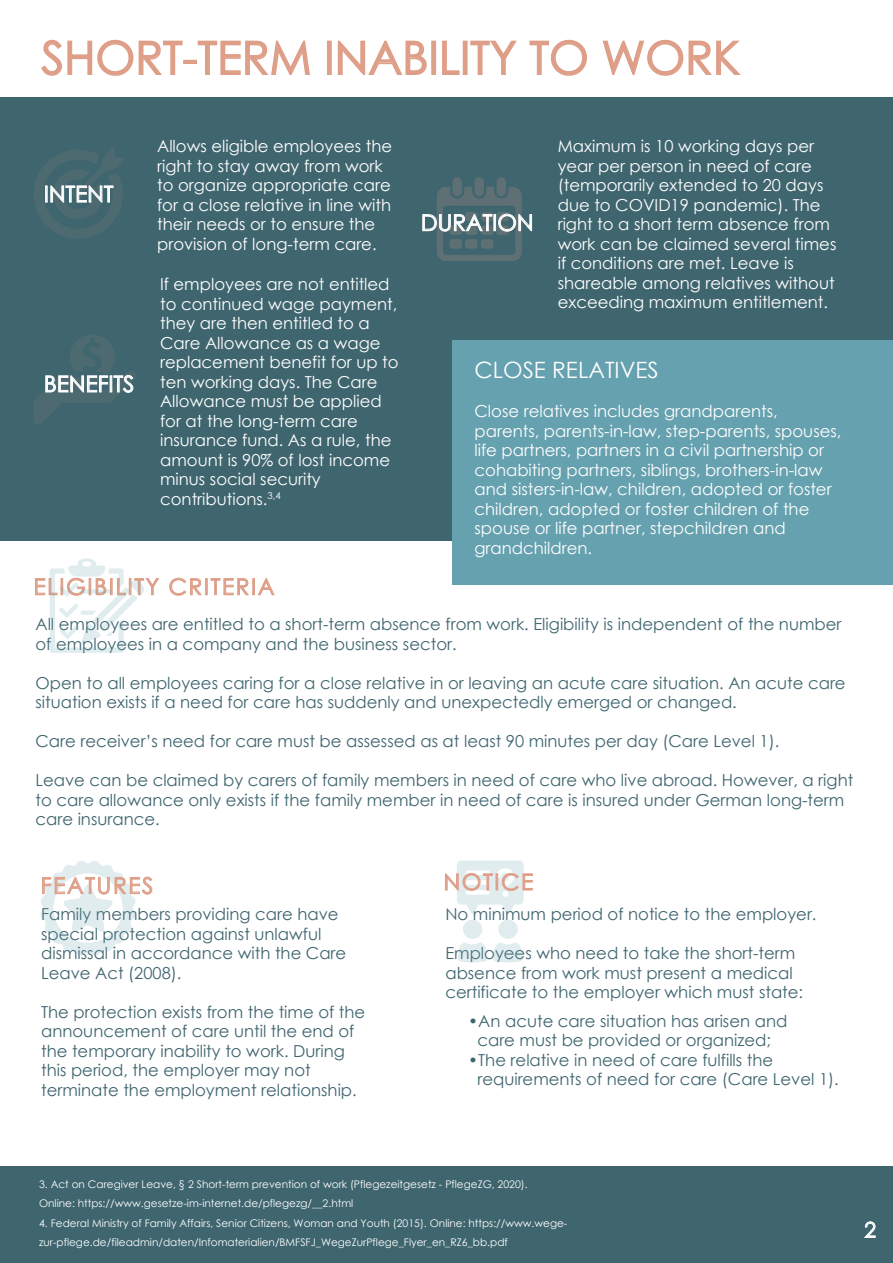
<style>
.page{position:relative;width:893px;height:1263px;background:#fff}
.page>*{position:absolute;margin:0;border:0;box-sizing:border-box;transform-origin:0 0}
.t1{font:45.75px "Century Gothic";color:#de9e87}
.t2{font:22.5px "Century Gothic";color:#fff}
.t3{font:22.5px "Century Gothic";letter-spacing:.075em;color:#de9e87}
.t4{font:21px "Century Gothic";color:#fff}
.t5{font:16.5px/19.5px "Century Gothic";color:#3f656f}
.t6{font:16.5px/19.5px "Century Gothic";color:#fff}
.t7{font:10.5px/19.5px "Century Gothic";color:#fff}
</style>
<div class="page">
<div style="left:0;top:98px;width:893px;height:443px;background:#3f656f"></div>
<div style="left:0;top:1166px;width:893px;height:97px;background:#3f656f"></div>
<div style="left:452px;top:340px;width:441px;height:244px;background:#66a1af"></div>
<svg style="left:41px;top:39px;width:142px;height:37px"></svg>
<div style="left:183px;top:60px;width:14px;height:4px;border:2px solid #de9e87"></div>
<svg style="left:197px;top:40px;width:113px;height:35px"></svg>
<div style="left:327px;top:41px;width:5px;height:34px;border:2px solid #de9e87"></div>
<svg style="left:337px;top:40px;width:90px;height:35px"></svg>
<div style="left:431px;top:41px;width:5px;height:34px;border:2px solid #de9e87"></div>
<svg style="left:442px;top:40px;width:18px;height:35px"></svg>
<div style="left:463px;top:41px;width:5px;height:34px;border:2px solid #de9e87"></div>
<svg style="left:470px;top:40px;width:47px;height:35px"></svg>
<svg style="left:529px;top:39px;width:58px;height:37px"></svg>
<svg style="left:602px;top:39px;width:139px;height:37px"></svg>
<svg style="left:34px;top:147px;width:92px;height:92px"></svg>
<svg style="left:34px;top:335px;width:102px;height:89px"></svg>
<svg style="left:422px;top:177px;width:110px;height:84px"></svg>
<svg style="left:169px;top:577px;width:33px;height:19px"></svg>
<div style="left:205px;top:578px;width:3px;height:17px;border:1px solid #de9e87"></div>
<svg style="left:210px;top:578px;width:39px;height:17px"></svg>
<div style="left:252px;top:578px;width:3px;height:17px;border:1px solid #de9e87"></div>
<svg style="left:258px;top:578px;width:17px;height:17px"></svg>
<svg style="left:35px;top:558px;width:124px;height:95px"></svg>
<svg style="left:493px;top:942px;width:30px;height:20px"></svg>
<svg style="left:458px;top:942px;width:29px;height:20px"></svg>
<div style="left:498px;top:920px;width:20px;height:19px;background:#e1ecef;border-radius:50%"></div>
<div style="left:463px;top:920px;width:19px;height:19px;background:#e1ecef;border-radius:50%"></div>
<svg style="left:445px;top:860px;width:88px;height:53px"></svg>
<svg style="left:41px;top:861px;width:112px;height:94px"></svg>
<svg style="left:864px;top:1221px;width:12px;height:17px"></svg>
<h1 class="t1" style="left:41px;top:26px;width:700px">SHORT-TERM INABILITY TO WORK</h1>
<h2 class="t2" style="left:44px;top:178px;width:71px">INTENT</h2>
<h2 class="t2" style="left:44px;top:368px;width:92px">BENEFITS</h2>
<p class="t6" style="left:157px;top:136px;width:237px">Allows eligible employees the right to stay away from work to organize appropriate care for a close relative in line with their needs or to ensure the provision of long-term care.</p>
<p class="t6" style="left:160px;top:274px;width:240px">If employees are not entitled to continued wage payment, they are then entitled to a<br>Care Allowance as a wage replacement benefit for up to ten working days. The Care<br>Allowance must be applied for at the long-term care insurance fund. As a rule, the amount is 90% of lost income minus social security contributions.<sup>3,4</sup></p>
<h2 class="t3" style="left:34px;top:571px;width:242px">ELIGIBILITY CRITERIA</h2>
<h2 class="t2" style="left:421px;top:207px;width:114px">DURATION</h2>
<p class="t6" style="left:558px;top:136px;width:280px">Maximum is 10 working days per year per person in need of care (temporarily extended to 20 days due to COVID19 pandemic). The right to a short term absence from work can be claimed several times if conditions are met. Leave is shareable among relatives without exceeding maximum entitlement.</p>
<h2 class="t2" style="left:474px;top:355px;width:186px">CLOSE RELATIVES</h2>
<p class="t6" style="left:474px;top:401px;width:368px">Close relatives includes grandparents, parents, parents-in-law, step-parents, spouses, life partners, partners in a civil partnership or cohabiting partners, siblings, brothers-in-law and sisters-in-law, children, adopted or foster children, adopted or foster children of the spouse or life partner, stepchildren and grandchildren.</p>
<p class="t5" style="left:35px;top:614px;width:807px">All employees are entitled to a short-term absence from work. Eligibility is independent of the number of employees in a company and the business sector.</p>
<p class="t5" style="left:35px;top:673px;width:812px">Open to all employees caring for a close relative in or leaving an acute care situation. An acute care situation exists if a need for care has suddenly and unexpectedly emerged or changed.</p>
<p class="t5" style="left:35px;top:731px;width:745px">Care receiver’s need for care must be assessed as at least 90 minutes per day (Care Level 1).</p>
<p class="t5" style="left:35px;top:770px;width:819px">Leave can be claimed by carers of family members in need of care who live abroad. However, a right to care allowance only exists if the family member in need of care is insured under German long-term care insurance.</p>
<h2 class="t3" style="left:41px;top:870px;width:114px">FEATURES</h2>
<h2 class="t3" style="left:443px;top:866px;width:91px">NOTICE</h2>
<p class="t5" style="left:41px;top:904px;width:307px">Family members providing care have special protection against unlawful dismissal in accordance with the Care<br>Leave Act (2008).</p>
<p class="t5" style="left:41px;top:1002px;width:326px">The protection exists from the time of the announcement of care until the end of the temporary inability to work. During this period, the employer may not terminate the employment relationship.</p>
<p class="t5" style="left:445px;top:904px;width:373px">No minimum period of notice to the employer.</p>
<p class="t5" style="left:445px;top:943px;width:359px">Employees who need to take the short-term absence from work must present a medical certificate to the employer which must state:</p>
<p class="t5" style="left:468px;top:1011px;width:321px;text-align:center">•An acute care situation has arisen and care must be provided or organized;</p>
<p class="t5" style="left:477px;top:1050px;width:363px;text-indent:-9px">•The relative in need of care fulfills the requirements of need for care (Care Level 1).</p>
<p class="t7" style="left:39px;top:1174px;width:490px">3. Act on Caregiver Leave, § 2 Short-term prevention of work (Pflegezeitgesetz - PflegeZG, 2020).<br>Online: https://www.gesetze-im-internet.de/pflegezg/__2.html</p>
<p class="t7" style="left:39px;top:1213px;width:530px">4. Federal Ministry of Family Affairs, Senior Citizens, Woman and Youth (2015). Online: https://www.wege&shy;zur-pflege.de/fileadmin/daten/Infomaterialien/BMFSFJ_WegeZurPflege_Flyer_en_RZ6_bb.pdf</p>
<p class="t4" style="left:864px;top:1215px;width:13px">2</p>
</div>
